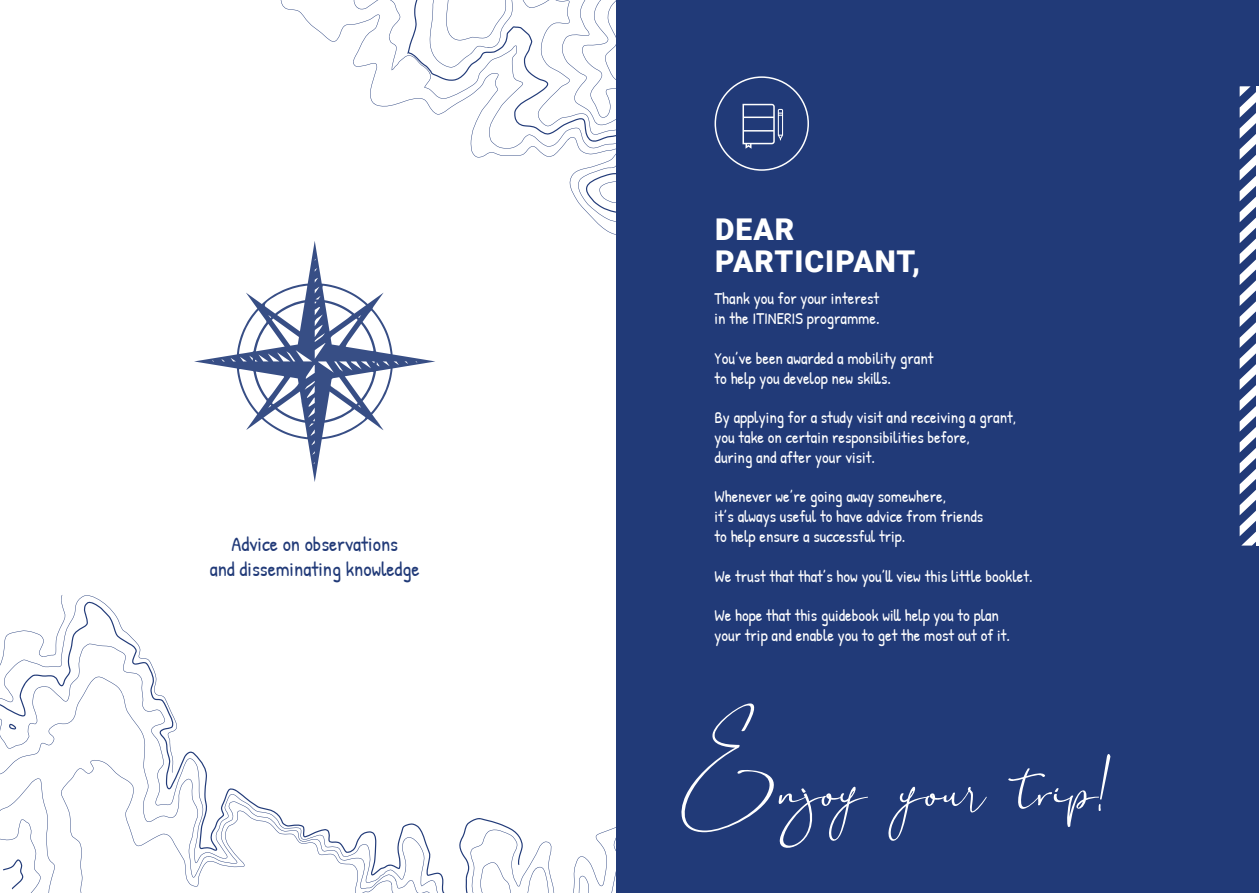
<style>
.page{position:relative;width:1259px;height:893px;background:#fff}
.page>*{position:absolute;margin:0;border:0;box-sizing:border-box;transform-origin:0 0}
.t1{font:95.25px "Travel Soulmates Signature";color:#fff}
.t2{font:900 30px/31.5px "Roboto";letter-spacing:.035em;color:#fff}
.t3{font:20.4px/24.5px "Patrick Hand";color:#213a78;text-align:center}
.t4{font:16.5px/19.8px "Patrick Hand";color:#fff}
</style>
<div class="page">
<svg style="left:177px;top:760px;width:440px;height:133px"></svg>
<svg style="left:0;top:595px;width:177px;height:298px"></svg>
<svg style="left:281px;top:0;width:336px;height:236px"></svg>
<svg style="left:429px;top:0;width:188px;height:204px"></svg>
<svg style="left:504px;top:0;width:113px;height:118px"></svg>
<svg style="left:194px;top:241px;width:241px;height:241px"></svg>
<div style="left:617px;top:0;width:642px;height:893px;background:#213a78"></div>
<svg style="left:742px;top:104px;width:41px;height:45px"></svg>
<div style="left:714px;top:76px;width:95px;height:95px;border:2px solid #fff;border-radius:50%"></div>
<hr style="left:1256px;top:86px;width:3px;height:460px;background:#fff">
<svg style="left:1239px;top:86px;width:17px;height:460px"></svg>
<p class="t3" style="left:210px;top:531px;width:211px">Advice on observations<br>and disseminating knowledge</p>
<h2 class="t2" style="left:715px;top:213px;width:207px">DEAR<br>PARTICIPANT,</h2>
<p class="t4" style="left:714px;top:288px;width:166px">Thank you for your interest in the ITINERIS programme.</p>
<p class="t4" style="left:714px;top:348px;width:220px">You’ve been awarded a mobility grant to help you develop new skills.</p>
<p class="t4" style="left:714px;top:407px;width:303px">By applying for a study visit and receiving a grant, you take on certain responsibilities before,<br>during and after your visit.</p>
<p class="t4" style="left:714px;top:486px;width:270px">Whenever we’re going away somewhere,<br>it’s always useful to have advice from friends to help ensure a successful trip.</p>
<p class="t4" style="left:714px;top:566px;width:319px">We trust that that’s how you’ll view this little booklet.</p>
<p class="t4" style="left:714px;top:605px;width:297px">We hope that this guidebook will help you to plan your trip and enable you to get the most out of it.</p>
<h1 class="t1" style="left:680px;top:717px;width:435px">Enjoy your trip!</h1>
</div>
